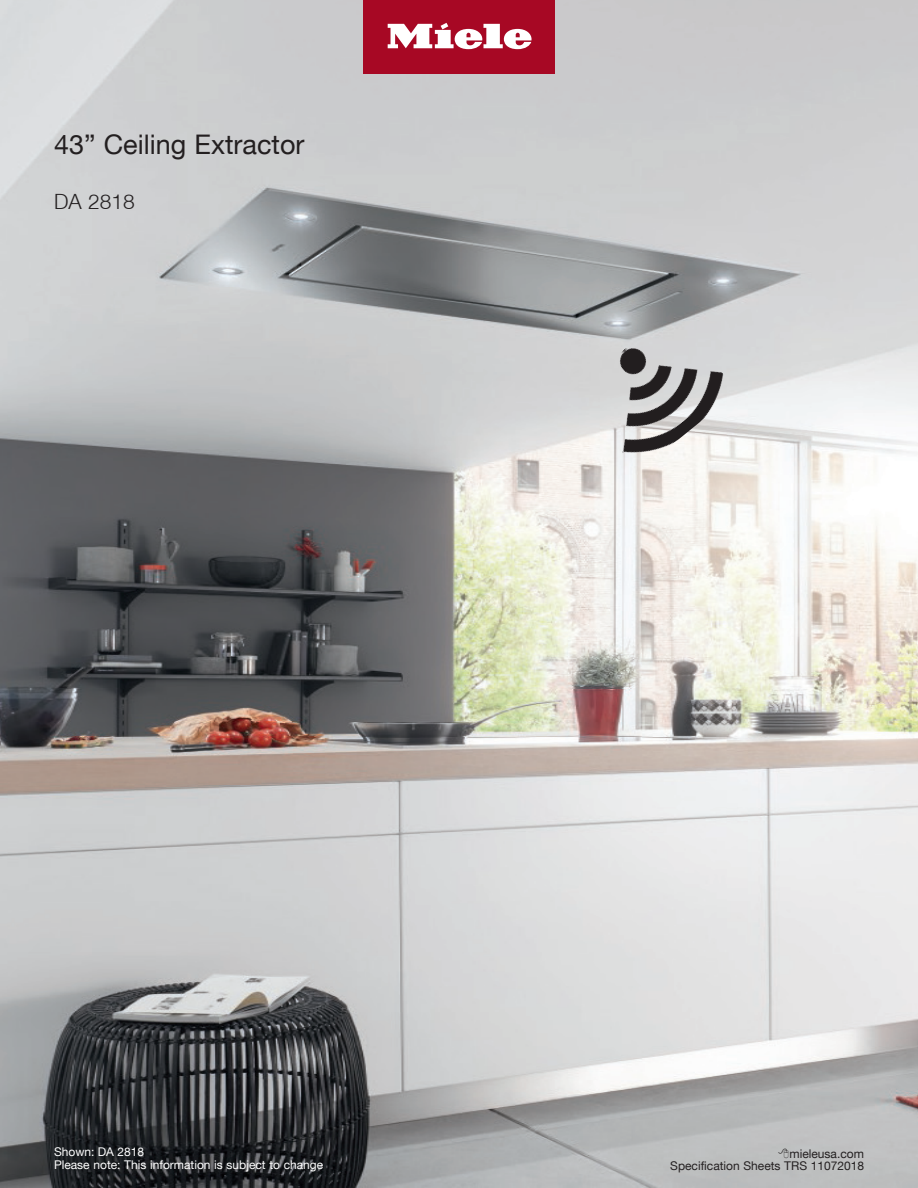
<style>
.page{position:relative;width:918px;height:1188px;background:#fff}
.page>*{position:absolute;margin:0;border:0;box-sizing:border-box;transform-origin:0 0}
.Titel_HEAD{font:27px "Helvetica Neue LT";color:#231f20}
.Titel_HEAD-2{font:300 21px "Helvetica Neue LT";color:#231f20}
.t1{font:12px "Helvetica Neue LT";color:#fff}
.Titel_HEAD-3{font:12px "Helvetica Neue LT";color:#231f20}
</style>
<div class="page">
<img style="left:0;top:0;width:918px;height:1188px">
<img style="left:573px;top:311px;width:165px;height:161px">
<div style="left:363px;top:0;width:192px;height:73px;background:#a70824"></div>
<svg style="left:388px;top:23px;width:144px;height:26px"></svg>
<svg style="left:779px;top:1149px;width:10px;height:10px"></svg>
<p class="Titel_HEAD" style="left:54px;top:129px;width:252px">43” Ceiling Extractor</p>
<p class="Titel_HEAD-2" style="left:54px;top:188px;width:82px">DA 2818</p>
<p class="t1" style="left:54px;top:1144px;width:92px">Shown: DA 2818</p>
<p class="t1" style="left:54px;top:1157px;width:271px">Please note: This information is subject to change</p>
<p class="Titel_HEAD-3" style="left:790px;top:1147px;width:76px">mieleusa.com</p>
<p class="Titel_HEAD-3" style="left:670px;top:1158px;width:195px">Specification Sheets TRS 11072018</p>
</div>
